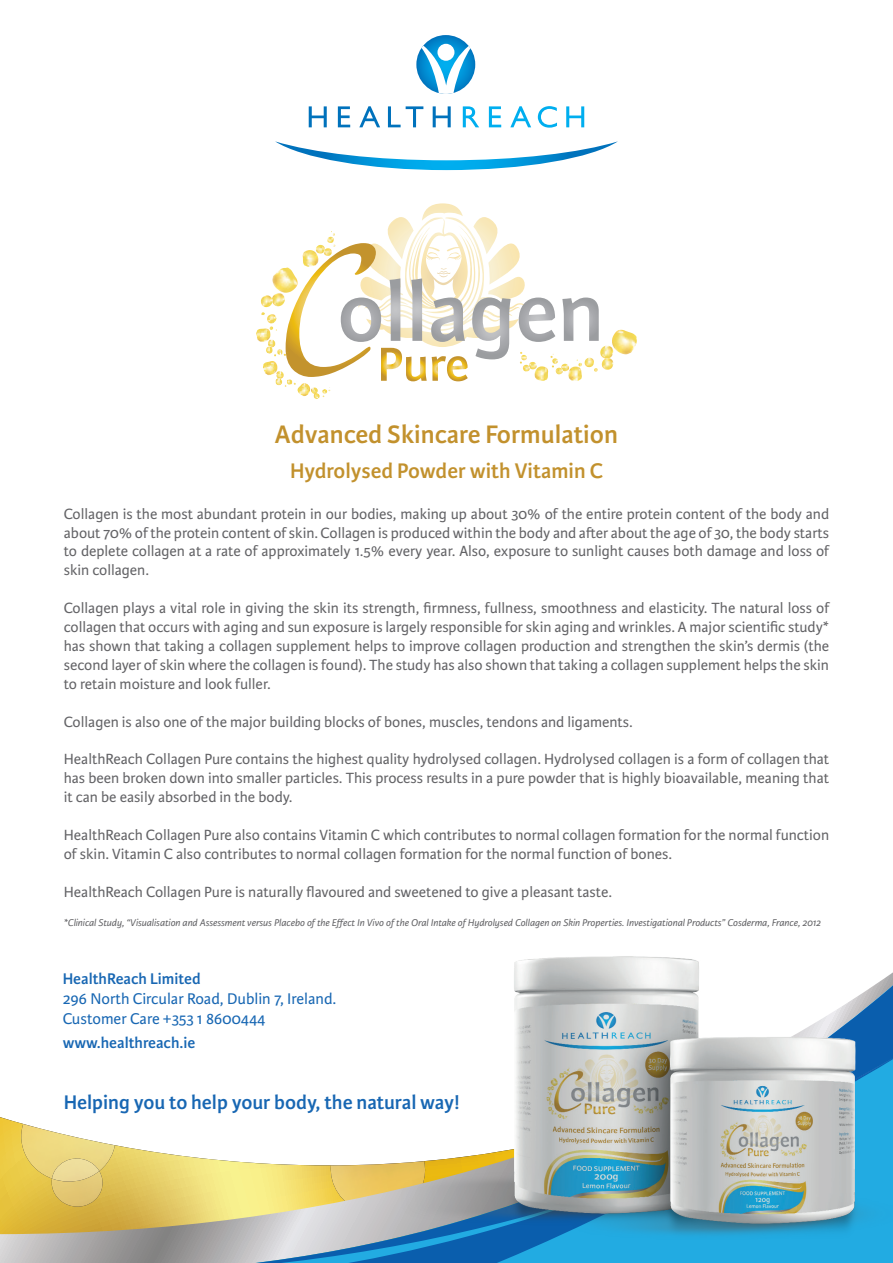
<style>
.page{position:relative;width:893px;height:1263px;background:#fff}
.page>*{position:absolute;margin:0;border:0;box-sizing:border-box;transform-origin:0 0}
.t1{font:600 27px "Karmina Sans";color:#c2912d}
.t2{font:600 22.5px "Karmina Sans";color:#c2912d}
.t3{font:600 21px "Karmina Sans";color:#1867b3}
.t4{font:16.5px/19.8px "Karmina Sans";color:#1867b3}
.t5{font:600 16.5px "Karmina Sans";color:#1867b3}
.t6{font:15.75px/18.9px "Karmina Sans";color:#636366;text-align:justify}
.t7{font:italic 10.5px "Karmina Sans";color:#636366}
</style>
<div class="page">
<svg style="left:7px;top:1119px;width:310px;height:144px"></svg>
<svg style="left:416px;top:35px;width:59px;height:59px"></svg>
<div style="left:437px;top:44px;width:17px;height:17px;background:#fff;border-radius:50%"></div>
<svg style="left:422px;top:46px;width:48px;height:48px"></svg>
<svg style="left:309px;top:106px;width:142px;height:21px"></svg>
<svg style="left:463px;top:106px;width:121px;height:22px"></svg>
<svg style="left:275px;top:141px;width:343px;height:29px"></svg>
<img style="left:613px;top:330px;width:24px;height:24px">
<svg style="left:261px;top:203px;width:352px;height:178px"></svg>
<img style="left:256px;top:312px;width:21px;height:42px">
<img style="left:317px;top:956px;width:576px;height:307px">
<h1 class="t1" style="left:275px;top:419px;width:345px">Advanced Skincare Formulation</h1>
<h2 class="t2" style="left:290px;top:458px;width:314px">Hydrolysed Powder with Vitamin C</h2>
<p class="t6" style="left:64px;top:504px;width:767px">Collagen is the most abundant protein in our bodies, making up about 30% of the entire protein content of the body and about 70% of the protein content of skin. Collagen is produced within the body and after about the age of 30, the body starts to deplete collagen at a rate of approximately 1.5% every year. Also, exposure to sunlight causes both damage and loss of skin collagen.</p>
<p class="t6" style="left:64px;top:599px;width:767px">Collagen plays a vital role in giving the skin its strength, firmness, fullness, smoothness and elasticity. The natural loss of collagen that occurs with aging and sun exposure is largely responsible for skin aging and wrinkles. A major scientific study* has shown that taking a collagen supplement helps to improve collagen production and strengthen the skin’s dermis (the second layer of skin where the collagen is found). The study has also shown that taking a collagen supplement helps the skin to retain moisture and look fuller.</p>
<p class="t6" style="left:64px;top:712px;width:570px">Collagen is also one of the major building blocks of bones, muscles, tendons and ligaments.</p>
<p class="t6" style="left:64px;top:750px;width:767px">HealthReach Collagen Pure contains the highest quality hydrolysed collagen. Hydrolysed collagen is a form of collagen that has been broken down into smaller particles. This process results in a pure powder that is highly bioavailable, meaning that it can be easily absorbed in the body.</p>
<p class="t6" style="left:64px;top:826px;width:767px">HealthReach Collagen Pure also contains Vitamin C which contributes to normal collagen formation for the normal function of skin. Vitamin C also contributes to normal collagen formation for the normal function of bones.</p>
<p class="t6" style="left:64px;top:882px;width:550px">HealthReach Collagen Pure is naturally flavoured and sweetened to give a pleasant taste.</p>
<p class="t7" style="left:64px;top:917px;width:759px">*Clinical Study, “Visualisation and Assessment versus Placebo of the Effect In Vivo of the Oral Intake of Hydrolysed Collagen on Skin Properties. Investigational Products” Cosderma, France, 2012</p>
<p class="t5" style="left:63px;top:969px;width:139px">HealthReach Limited</p>
<p class="t4" style="left:63px;top:989px;width:275px">296 North Circular Road, Dublin 7, Ireland.<br>Customer Care +353 1 8600444</p>
<p class="t5" style="left:63px;top:1033px;width:134px">www.healthreach.ie</p>
<h3 class="t3" style="left:64px;top:1090px;width:397px">Helping you to help your body, the natural way!</h3>
</div>
